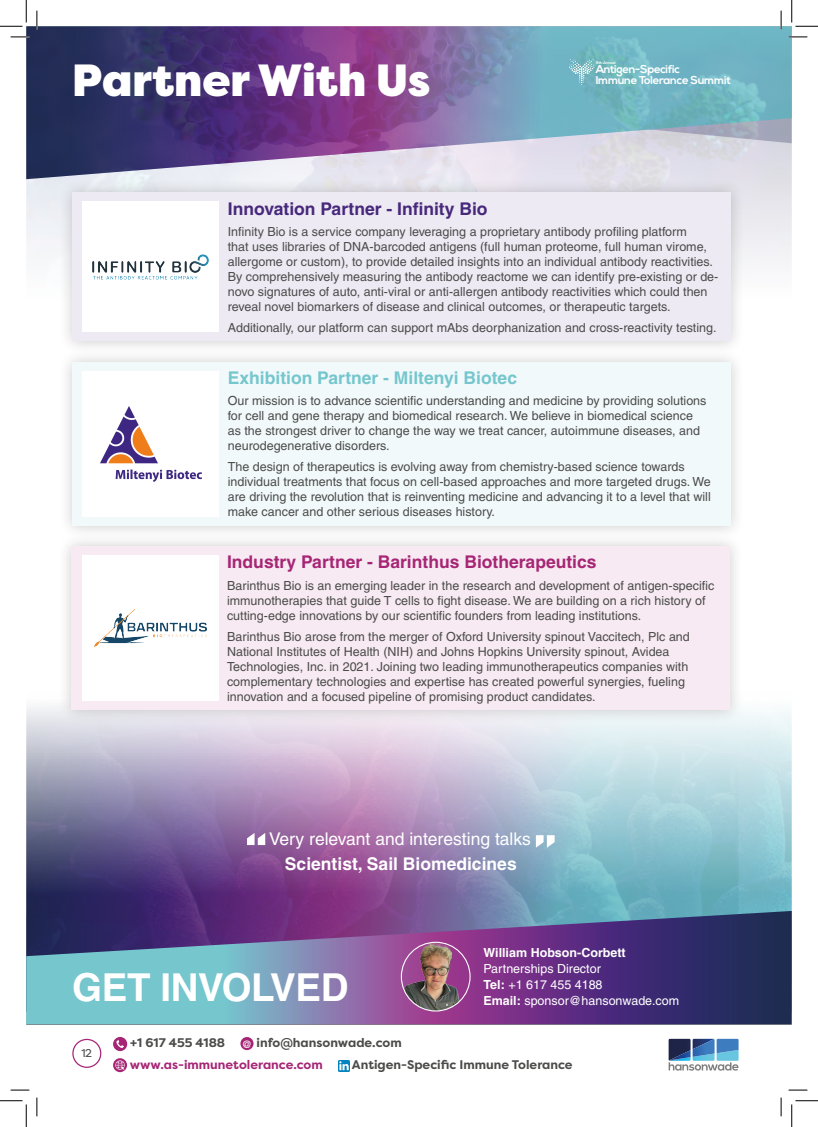
<style>
.page{position:relative;width:818px;height:1127px;background:#fff}
.page>*{position:absolute;margin:0;border:0;box-sizing:border-box;transform-origin:0 0}
.t1{font:900 45px "Filson Pro";color:#fff}
.t2{font:700 38.5px "Helvetica LT Pro";letter-spacing:-.01em;color:#fff}
.t3{font:700 17.5px "Helvetica LT Pro";color:#a62675}
.t4{font:700 17.5px "Helvetica LT Pro";color:#75c6cd}
.t5{font:17.5px "Helvetica LT Pro";color:#fff}
.t6{font:700 17.5px "Helvetica LT Pro";color:#47287c}
.t7{font:700 17.5px "Helvetica LT Pro";color:#fff}
.t8{font:12.5px/15px "Helvetica LT Pro";color:#4b4b4a}
.t9{font:12.5px "Helvetica LT Pro";color:#fff}
.t10{font:700 12.5px/22.2px "Filson Pro";color:#a62675}
.t11{font:700 12.5px "Filson Pro";color:#4b4b4a}
.t12{font:700 12.5px "Helvetica LT Pro";color:#fff}
.t13{font:700 11.38px/10.5px "Nexa";letter-spacing:-.025em;color:#fff}
.t14{font:11.25px "Filson Pro";color:#4b4b4a}
.t15{font:700 3.88px "Nexa";letter-spacing:-.025em;color:#fff}
.s1{font-weight:700}
.s2{font-family:"DIN Alternate";font-size:10.38px;color:#fff}
.s3{color:#4b4b4a}
</style>
<div class="page">
<svg style="left:113px;top:1036px;width:14px;height:14px"></svg>
<svg style="left:116px;top:1039px;width:8px;height:8px"></svg>
<div style="left:240px;top:1036px;width:13px;height:13px;background:#a62675;border-radius:50%"></div>
<svg style="left:113px;top:1057px;width:14px;height:14px"></svg>
<svg style="left:115px;top:1060px;width:10px;height:9px"></svg>
<svg style="left:338px;top:1060px;width:11px;height:11px"></svg>
<div style="left:72px;top:1038px;width:29px;height:29px;border:1px solid #a62675;border-radius:50%"></div>
<img style="left:668px;top:1038px;width:22px;height:11px">
<svg style="left:668px;top:1049px;width:70px;height:21px"></svg>
<img style="left:669px;top:1049px;width:21px;height:11px">
<img style="left:692px;top:1038px;width:22px;height:18px">
<img style="left:717px;top:1038px;width:21px;height:14px">
<img style="left:738px;top:26px;width:54px;height:153px">
<img style="left:738px;top:711px;width:54px;height:199px">
<img style="left:26px;top:26px;width:712px;height:884px">
<svg style="left:26px;top:910px;width:766px;height:113px;background:#615d91"></svg>
<img style="left:401px;top:942px;width:69px;height:68px;border-radius:34px">
<div style="left:401px;top:941px;width:70px;height:70px;border:1px solid #fff;border-radius:50%"></div>
<div style="left:59px;top:179px;width:686px;height:176px;background:#1d1d1b;opacity:.22"></div>
<div style="left:72px;top:192px;width:659px;height:149px;background:#edeaf3"></div>
<div style="left:83px;top:202px;width:136px;height:130px;background:#fff"></div>
<img style="left:92px;top:254px;width:117px;height:26px">
<div style="left:59px;top:348px;width:686px;height:191px;background:#1d1d1b;opacity:.22"></div>
<div style="left:72px;top:362px;width:659px;height:163px;background:#f2f9fb"></div>
<div style="left:83px;top:371px;width:136px;height:145px;background:#fff"></div>
<img style="left:101px;top:406px;width:100px;height:75px">
<div style="left:58px;top:532px;width:686px;height:191px;background:#1d1d1b;opacity:.22"></div>
<div style="left:72px;top:546px;width:658px;height:164px;background:#f7eaf2"></div>
<div style="left:82px;top:555px;width:136px;height:145px;background:#fff"></div>
<img style="left:95px;top:609px;width:112px;height:37px">
<svg style="left:247px;top:832px;width:18px;height:12px"></svg>
<svg style="left:536px;top:835px;width:19px;height:12px"></svg>
<svg style="left:11px;top:36px;width:18px;height:2px"></svg>
<svg style="left:788px;top:36px;width:19px;height:2px"></svg>
<svg style="left:11px;top:1089px;width:18px;height:1px"></svg>
<svg style="left:788px;top:1089px;width:19px;height:1px"></svg>
<svg style="left:36px;top:11px;width:2px;height:18px"></svg>
<svg style="left:36px;top:1097px;width:2px;height:18px"></svg>
<svg style="left:780px;top:11px;width:2px;height:18px"></svg>
<svg style="left:780px;top:1097px;width:2px;height:18px"></svg>
<svg style="left:0;top:0;width:27px;height:27px"></svg>
<svg style="left:0;top:1100px;width:27px;height:26px"></svg>
<svg style="left:791px;top:0;width:27px;height:27px"></svg>
<svg style="left:791px;top:1100px;width:27px;height:26px"></svg>
<p class="t1" style="left:72px;top:52px;width:360px">Partner With Us</p>
<p class="t15" style="left:596px;top:60px;width:21px">8th Annual</p>
<p class="t13" style="left:596px;top:64px;width:137px">Antigen-Specific<br>Immune Tolerance Summit</p>
<p class="t6" style="left:228px;top:197px;width:261px">Innovation Partner - Infinity Bio</p>
<p class="t8" style="left:228px;top:224px;width:492px">Infinity Bio is a service company leveraging a proprietary antibody profiling platform<br>that uses libraries of DNA-barcoded antigens (full human proteome, full human virome, allergome or custom), to provide detailed insights into an individual antibody reactivities.<br>By comprehensively measuring the antibody reactome we can identify pre-existing or de&shy;novo signatures of auto, anti-viral or anti-allergen antibody reactivities which could then reveal novel biomarkers of disease and clinical outcomes, or therapeutic targets.</p>
<p class="t8" style="left:228px;top:320px;width:490px">Additionally, our platform can support mAbs deorphanization and cross-reactivity testing.</p>
<p class="t4" style="left:228px;top:367px;width:291px">Exhibition Partner - Miltenyi Biotec</p>
<p class="t8" style="left:228px;top:393px;width:480px">Our mission is to advance scientific understanding and medicine by providing solutions for cell and gene therapy and biomedical research. We believe in biomedical science as the strongest driver to change the way we treat cancer, autoimmune diseases, and neurodegenerative disorders.</p>
<p class="t8" style="left:228px;top:459px;width:484px">The design of therapeutics is evolving away from chemistry-based science towards individual treatments that focus on cell-based approaches and more targeted drugs. We are driving the revolution that is reinventing medicine and advancing it to a level that will make cancer and other serious diseases history.</p>
<p class="t3" style="left:227px;top:551px;width:371px">Industry Partner - Barinthus Biotherapeutics</p>
<p class="t8" style="left:227px;top:577px;width:489px">Barinthus Bio is an emerging leader in the research and development of antigen-specific immunotherapies that guide T cells to fight disease. We are building on a rich history of cutting-edge innovations by our scientific founders from leading institutions.</p>
<p class="t8" style="left:227px;top:628px;width:464px">Barinthus Bio arose from the merger of Oxford University spinout Vaccitech, Plc and National Institutes of Health (NIH) and Johns Hopkins University spinout, Avidea Technologies, Inc. in 2021. Joining two leading immunotherapeutics companies with complementary technologies and expertise has created powerful synergies, fueling innovation and a focused pipeline of promising product candidates.</p>
<p class="t5" style="left:269px;top:828px;width:263px">Very relevant and interesting talks</p>
<p class="t7" style="left:285px;top:852px;width:233px">Scientist, Sail Biomedicines</p>
<p class="t2" style="left:72px;top:964px;width:278px">GET INVOLVED</p>
<p class="t12" style="left:483px;top:944px;width:144px">William Hobson-Corbett</p>
<p class="t9" style="left:483px;top:960px;width:119px">Partnerships Director</p>
<p class="t9" style="left:483px;top:977px;width:121px"><span class="s1">Tel:</span> +1 617 455 4188</p>
<p class="t9" style="left:483px;top:993px;width:197px"><span class="s1">Email:</span> sponsor@hansonwade.com</p>
<p class="t14" style="left:82px;top:1045px;width:12px">12</p>
<p class="t10" style="left:130px;top:1031px;width:273px;text-indent:113px"><span class="s2">@</span> <span class="s3">info@hansonwade.com </span>www.as-immunetolerance.com</p>
<p class="t11" style="left:130px;top:1034px;width:96px">+1 617 455 4188</p>
<p class="t11" style="left:352px;top:1056px;width:222px">Antigen-Specific Immune Tolerance</p>
</div>
